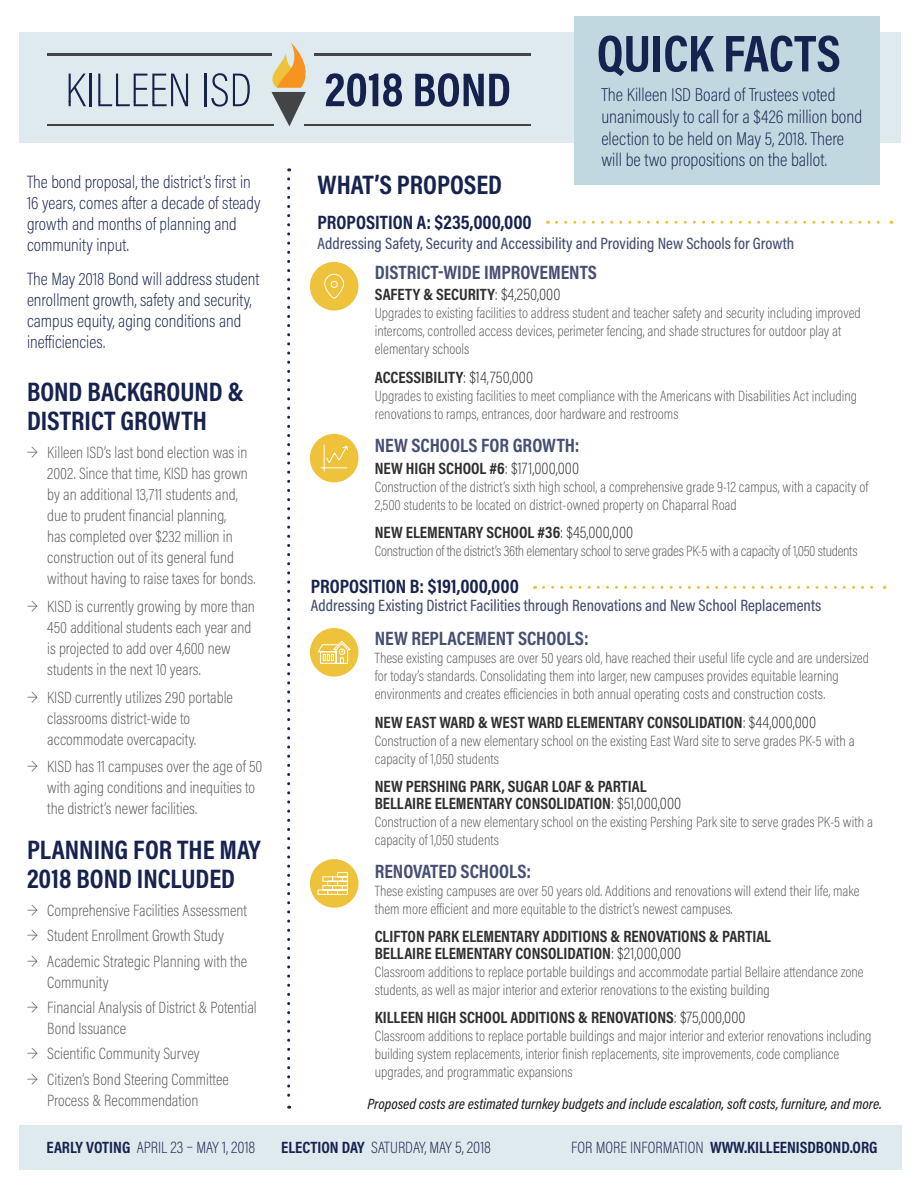
<style>
.page{position:relative;width:918px;height:1188px;background:#fff}
.page>*{position:absolute;margin:0;border:0;box-sizing:border-box;transform-origin:0 0}
.t1{font:700 52.35px "Acumin Pro Cond";color:#17234f}
.t2{font:700 27px/28.5px "Acumin Pro Cond";color:#17234f}
.t3{font:700 19.5px "Acumin Pro Cond";color:#454f72}
.t4{font:700 19.5px "Acumin Pro Cond";color:#17234f}
.t5{font:200 18.75px/21.8px "Acumin Pro Cond";color:#17234f}
.t6{font:200 18px/21px "Acumin Pro Cond";color:#17234f}
.t7{font:200 16.5px/21px "Acumin Pro Cond";color:#57585a}
.t8{font:700 16.5px/16.5px "Acumin Pro Cond";color:#312f30}
.t9{font:500 16.5px "Acumin Pro Cond";color:#454f72}
.t10{font:200 16.5px "Acumin Pro Cond";color:#17234f}
.t11{font:700 16.5px "Acumin Pro Cond";color:#17234f}
.t12{font:200 15px/18px "Acumin Pro Cond";color:#57585a}
.t13{font:200 15px "Acumin Pro Cond";letter-spacing:-.02em;color:#57585a}
.t14{font:italic 500 15px "Acumin Pro Cond";color:#231f20}
.s1{font-weight:200}
.s2{font-weight:700}
</style>
<div class="page">
<div style="left:19px;top:1125px;width:883px;height:45px;background:#dfeaef"></div>
<div style="left:19px;top:32px;width:882px;height:111px;background:#dfeaef"></div>
<div style="left:575px;top:16px;width:305px;height:168px;background:#c1d8e1"></div>
<svg style="left:263px;top:43px;width:43px;height:83px"></svg>
<hr style="left:314px;top:54px;width:216px;height:1px;background:#bfbfbf">
<hr style="left:47px;top:54px;width:224px;height:1px;background:#bfbfbf">
<hr style="left:304px;top:124px;width:226px;height:2px;background:#bfbfbf">
<hr style="left:47px;top:124px;width:227px;height:2px;background:#bfbfbf">
<svg style="left:69px;top:74px;width:17px;height:32px"></svg>
<hr style="left:89px;top:74px;width:2px;height:32px;background:#bfbfbf">
<svg style="left:98px;top:74px;width:90px;height:32px"></svg>
<hr style="left:204px;top:74px;width:3px;height:32px;background:#bfbfbf">
<svg style="left:211px;top:73px;width:39px;height:34px"></svg>
<svg style="left:326px;top:73px;width:76px;height:34px"></svg>
<svg style="left:415px;top:73px;width:94px;height:34px"></svg>
<svg style="left:287px;top:179px;width:3px;height:930px"></svg>
<svg style="left:556px;top:221px;width:336px;height:3px"></svg>
<svg style="left:544px;top:586px;width:341px;height:3px"></svg>
<div style="left:310px;top:859px;width:48px;height:49px;background:#eec23a;border-radius:50%"></div>
<div style="left:317px;top:889px;width:11px;height:6px;border:1px solid #fff"></div>
<div style="left:327px;top:889px;width:11px;height:6px;border:1px solid #fff"></div>
<div style="left:337px;top:889px;width:11px;height:6px;border:1px solid #fff"></div>
<div style="left:337px;top:881px;width:11px;height:5px;border:1px solid #fff"></div>
<div style="left:337px;top:872px;width:11px;height:5px;border:1px solid #fff"></div>
<div style="left:322px;top:885px;width:11px;height:5px;border:1px solid #fff"></div>
<div style="left:332px;top:885px;width:11px;height:5px;border:1px solid #fff"></div>
<div style="left:322px;top:876px;width:11px;height:6px;border:1px solid #fff"></div>
<div style="left:332px;top:876px;width:11px;height:6px;border:1px solid #fff"></div>
<svg style="left:342px;top:876px;width:6px;height:14px"></svg>
<div style="left:310px;top:628px;width:48px;height:49px;background:#eec23a;border-radius:50%"></div>
<svg style="left:318px;top:640px;width:33px;height:24px"></svg>
<div style="left:310px;top:262px;width:48px;height:49px;background:#eec23a;border-radius:50%"></div>
<svg style="left:324px;top:273px;width:21px;height:26px"></svg>
<div style="left:310px;top:434px;width:48px;height:48px;background:#eec23a;border-radius:50%"></div>
<svg style="left:320px;top:444px;width:28px;height:28px"></svg>
<p class="t1" style="left:597px;top:19px;width:246px">QUICK FACTS</p>
<p class="t6" style="left:27px;top:171px;width:235px">The bond proposal, the district’s first in 16 years, comes after a decade of steady growth and months of planning and community input.</p>
<p class="t6" style="left:27px;top:268px;width:234px">The May 2018 Bond will address student enrollment growth, safety and security, campus equity, aging conditions and inefficiencies.</p>
<p class="t2" style="left:27px;top:377px;width:218px">BOND BACKGROUND &amp;<br>DISTRICT GROWTH</p>
<p class="t7" style="left:47px;top:442px;width:210px;text-indent:-20px">→ Killeen ISD’s last bond election was in 2002. Since that time, KISD has grown by an additional 13,711 students and, due to prudent financial planning,<br>has completed over $232 million in construction out of its general fund without having to raise taxes for bonds.</p>
<p class="t7" style="left:47px;top:595px;width:209px;text-indent:-20px">→ KISD is currently growing by more than 450 additional students each year and is projected to add over 4,600 new students in the next 10 years.</p>
<p class="t7" style="left:47px;top:686px;width:187px;text-indent:-20px">→ KISD currently utilizes 290 portable classrooms district-wide to accommodate overcapacity.</p>
<p class="t7" style="left:47px;top:756px;width:217px;text-indent:-20px">→ KISD has 11 campuses over the age of 50 with aging conditions and inequities to the district’s newer facilities.</p>
<p class="t2" style="left:27px;top:835px;width:235px">PLANNING FOR THE MAY<br>2018 BOND INCLUDED</p>
<p class="t7" style="left:27px;top:900px;width:222px">→ Comprehensive Facilities Assessment</p>
<p class="t7" style="left:27px;top:925px;width:199px">→ Student Enrollment Growth Study</p>
<p class="t7" style="left:47px;top:950px;width:201px;text-indent:-20px">→ Academic Strategic Planning with the<br>Community</p>
<p class="t7" style="left:47px;top:997px;width:211px;text-indent:-20px">→ Financial Analysis of District &amp; Potential<br>Bond Issuance</p>
<p class="t7" style="left:27px;top:1043px;width:174px">→ Scientific Community Survey</p>
<p class="t7" style="left:47px;top:1068px;width:183px;text-indent:-20px">→ Citizen’s Bond Steering Committee<br>Process &amp; Recommendation</p>
<p class="t2" style="left:318px;top:170px;width:186px">WHAT’S PROPOSED</p>
<p class="t5" style="left:601px;top:83px;width:262px">The Killeen ISD Board of Trustees voted unanimously to call for a $426 million bond election to be held on May 5, 2018. There will be two propositions on the ballot.</p>
<p class="t4" style="left:318px;top:210px;width:216px">PROPOSITION A: $235,000,000</p>
<p class="t9" style="left:318px;top:232px;width:478px">Addressing Safety, Security and Accessibility and Providing New Schools for Growth</p>
<p class="t3" style="left:375px;top:259px;width:224px">DISTRICT-WIDE IMPROVEMENTS</p>
<p class="t8" style="left:375px;top:286px;width:187px">SAFETY &amp; SECURITY<span class="s1">: $4,250,000</span></p>
<p class="t12" style="left:375px;top:304px;width:488px">Upgrades to existing facilities to address student and teacher safety and security including improved intercoms, controlled access devices, perimeter fencing, and shade structures for outdoor play at elementary schools</p>
<p class="t8" style="left:375px;top:369px;width:160px">ACCESSIBILITY<span class="s1">: $14,750,000</span></p>
<p class="t12" style="left:375px;top:387px;width:484px">Upgrades to existing facilities to meet compliance with the Americans with Disabilities Act including renovations to ramps, entrances, door hardware and restrooms</p>
<p class="t3" style="left:375px;top:432px;width:206px">NEW SCHOOLS FOR GROWTH:</p>
<p class="t8" style="left:375px;top:459px;width:206px">NEW HIGH SCHOOL #6<span class="s1">: $171,000,000</span></p>
<p class="t12" style="left:375px;top:477px;width:495px">Construction of the district’s sixth high school, a comprehensive grade 9-12 campus, with a capacity of<br>2,500 students to be located on district-owned property on Chaparral Road</p>
<p class="t8" style="left:375px;top:524px;width:260px">NEW ELEMENTARY SCHOOL #36<span class="s1">: $45,000,000</span></p>
<p class="t13" style="left:375px;top:541px;width:484px">Construction of the district’s 36th elementary school to serve grades PK-5 with a capacity of 1,050 students</p>
<p class="t4" style="left:311px;top:574px;width:210px">PROPOSITION B: $191,000,000</p>
<p class="t3" style="left:375px;top:626px;width:215px">NEW REPLACEMENT SCHOOLS:</p>
<p class="t12" style="left:375px;top:649px;width:496px">These existing campuses are over 50 years old, have reached their useful life cycle and are undersized for today’s standards. Consolidating them into larger, new campuses provides equitable learning environments and creates efficiencies in both annual operating costs and construction costs.</p>
<p class="t8" style="left:375px;top:713px;width:443px">NEW EAST WARD &amp; WEST WARD ELEMENTARY CONSOLIDATION<span class="s1">: $44,000,000</span></p>
<p class="t12" style="left:375px;top:731px;width:481px">Construction of a new elementary school on the existing East Ward site to serve grades PK-5 with a capacity of 1,050 students</p>
<p class="t8" style="left:375px;top:778px;width:308px">NEW PERSHING PARK, SUGAR LOAF &amp; PARTIAL<br>BELLAIRE ELEMENTARY CONSOLIDATION<span class="s1">: $51,000,000</span></p>
<p class="t12" style="left:375px;top:812px;width:500px">Construction of a new elementary school on the existing Pershing Park site to serve grades PK-5 with a capacity of 1,050 students</p>
<p class="t3" style="left:375px;top:858px;width:158px">RENOVATED SCHOOLS:</p>
<p class="t12" style="left:375px;top:881px;width:486px">These existing campuses are over 50 years old. Additions and renovations will extend their life, make them more efficient and more equitable to the district’s newest campuses.</p>
<p class="t8" style="left:375px;top:928px;width:398px">CLIFTON PARK ELEMENTARY ADDITIONS &amp; RENOVATIONS &amp; PARTIAL<br>BELLAIRE ELEMENTARY CONSOLIDATION<span class="s1">: $21,000,000</span></p>
<p class="t12" style="left:375px;top:962px;width:490px">Classroom additions to replace portable buildings and accommodate partial Bellaire attendance zone students, as well as major interior and exterior renovations to the existing building</p>
<p class="t8" style="left:375px;top:1009px;width:372px">KILLEEN HIGH SCHOOL ADDITIONS &amp; RENOVATIONS<span class="s1">: $75,000,000</span></p>
<p class="t12" style="left:375px;top:1027px;width:498px">Classroom additions to replace portable buildings and major interior and exterior renovations including building system replacements, interior finish replacements, site improvements, code compliance upgrades, and programmatic expansions</p>
<p class="t9" style="left:311px;top:595px;width:512px">Addressing Existing District Facilities through Renovations and New School Replacements</p>
<p class="t14" style="left:367px;top:1094px;width:516px">Proposed costs are estimated turnkey budgets and include escalation, soft costs, furniture, and more.</p>
<p class="t10" style="left:46px;top:1137px;width:210px"><span class="s2">EARLY VOTING</span> APRIL 23 – MAY 1, 2018</p>
<p class="t10" style="left:281px;top:1137px;width:211px"><span class="s2">ELECTION DAY</span> SATURDAY, MAY 5, 2018</p>
<p class="t11" style="left:571px;top:1137px;width:308px"><span class="s1">FOR MORE INFORMATION</span> WWW.KILLEENISDBOND.ORG</p>
</div>
